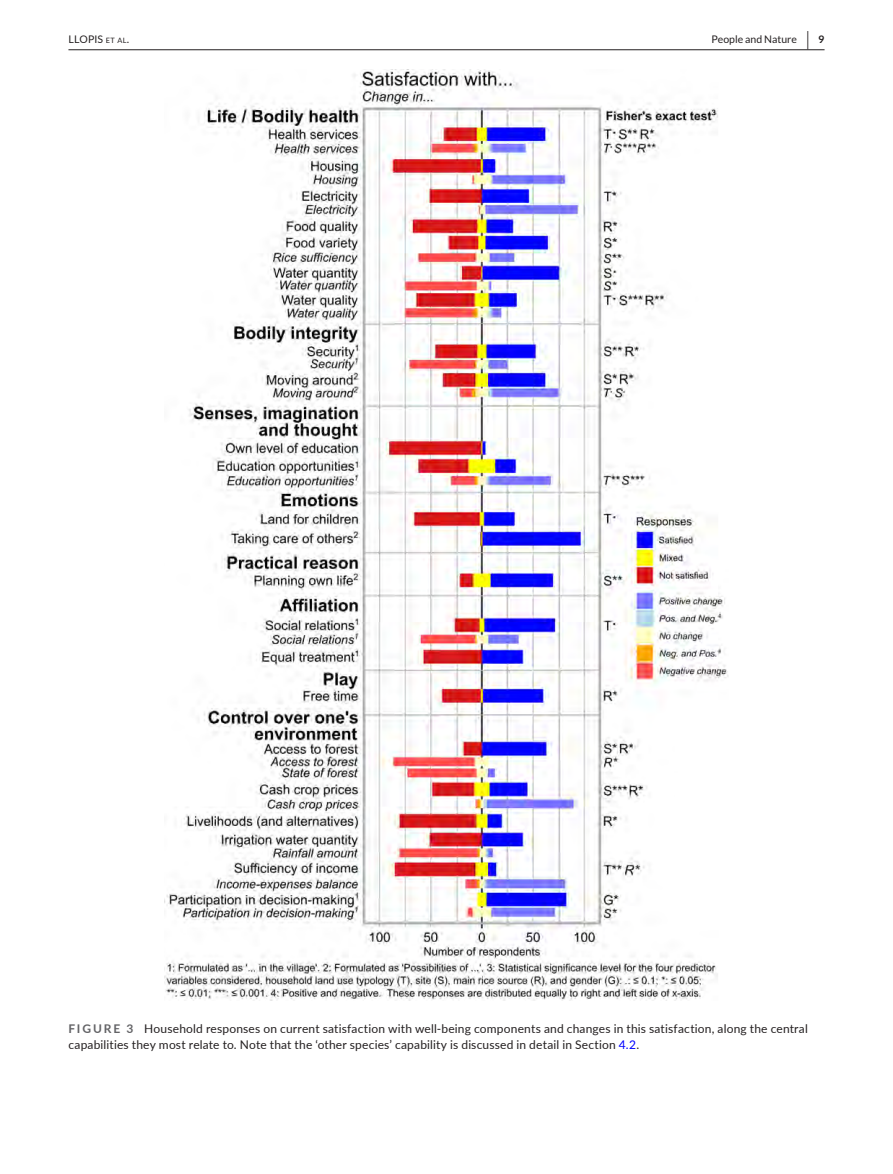
<style>
.page{position:relative;width:893px;height:1174px;background:#fff}
.page>*{position:absolute;margin:0;border:0;box-sizing:border-box;transform-origin:0 0}
.t1{font:700 19.5px "Lato";color:#231f20;scale:.43 1}
.t2{font:12px/16.5px "Lato";letter-spacing:.015em;color:#231f20}
.t3{font:10.5px "Lato";color:#231f20}
.s1{font-size:7.35px}
.s2{font-style:inherit}
.s3{font-weight:700;color:#636366}
.s4{color:#00f}
</style>
<div class="page">
<hr style="left:68px;top:49px;width:756px;height:1px;background:#231f20">
<img style="left:165px;top:69px;width:563px;height:931px">
<p class="t3" style="left:68px;top:31px;width:62px">LLOPIS <span class="s1">et al</span><span class="s2">.</span></p>
<p class="t3" style="left:712px;top:33px;width:87px">People and Nature</p>
<h1 class="t1" style="left:807px;top:25px;width:43px">| <sup>9</sup></h1>
<p class="t2" style="left:68px;top:1019px;width:741px"><span class="s3">FIGURE 3</span> Household responses on current satisfaction with well-being components and changes in this satisfaction, along the central capabilities they most relate to. Note that the ‘other species’ capability is discussed in detail in Section <span class="s4">4.2</span>.</p>
</div>
